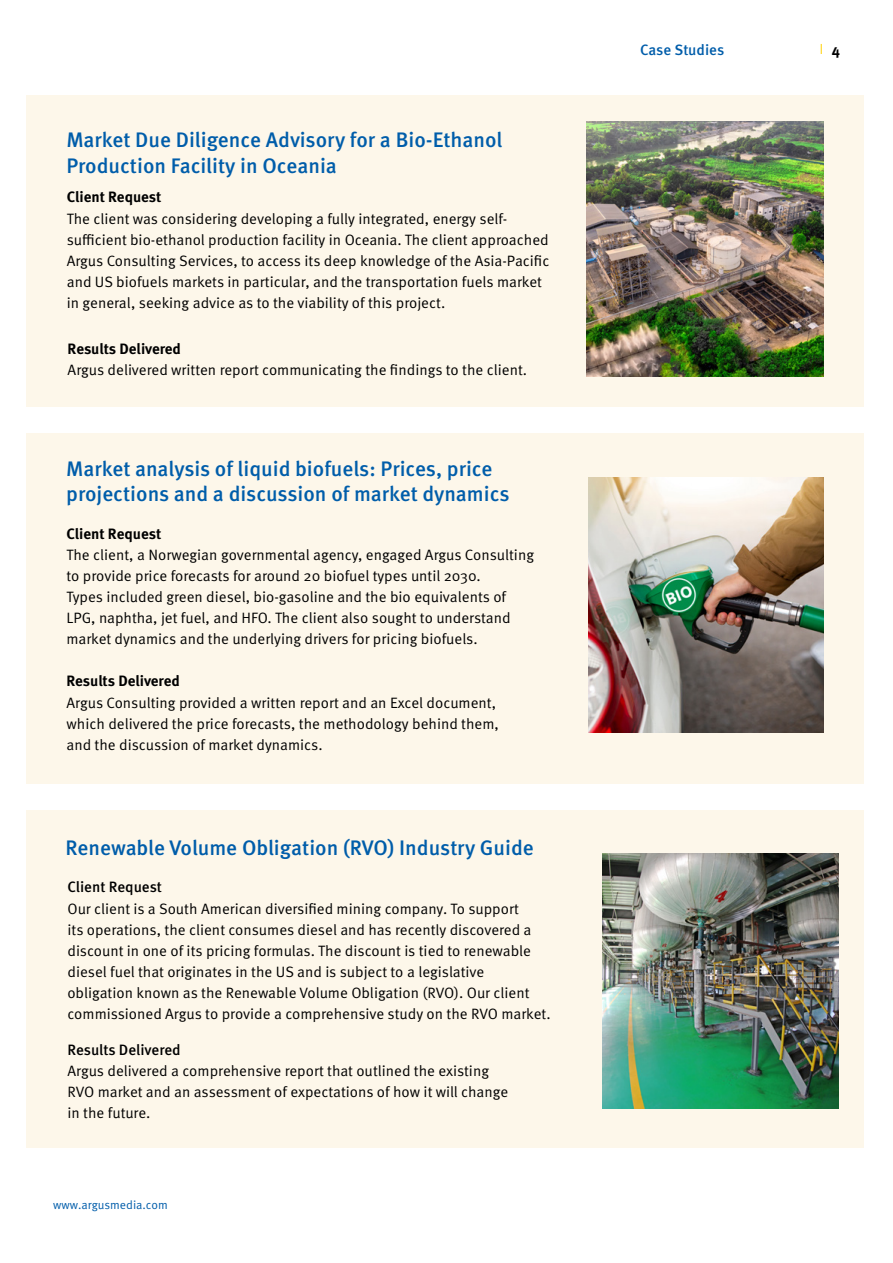
<style>
.page{position:relative;width:893px;height:1263px;background:#fff}
.page>*{position:absolute;margin:0;border:0;box-sizing:border-box;transform-origin:0 0}
.t1{font:500 21px/25.2px "Meta Pro";color:#005daa}
.t2{font:15px/21px "Meta Pro Norm";color:#000}
.t3{font:700 15px "Meta Pro";letter-spacing:-.005em;color:#000}
.t4{font:500 15px "Meta Pro";letter-spacing:-.005em;color:#000}
.t5{font:500 15px "Meta Pro";color:#005daa}
.t6{font:12px "Meta Pro Norm";color:#005daa}
</style>
<div class="page">
<div style="left:27px;top:433px;width:837px;height:351px;background:#fdf7ea"></div>
<img style="left:588px;top:477px;width:236px;height:255px">
<div style="left:27px;top:810px;width:837px;height:338px;background:#fdf7ea"></div>
<img style="left:602px;top:854px;width:237px;height:255px">
<div style="left:27px;top:95px;width:837px;height:312px;background:#fdf7ea"></div>
<img style="left:587px;top:122px;width:236px;height:255px">
<h1 class="t1" style="left:66px;top:126px;width:438px">Market Due Diligence Advisory for a Bio-Ethanol<br>Production Facility in Oceania</h1>
<p class="t2" style="left:67px;top:207px;width:484px">The client was considering developing a fully integrated, energy self&shy;sufficient bio-ethanol production facility in Oceania. The client approached Argus Consulting Services, to access its deep knowledge of the Asia-Pacific and US biofuels markets in particular, and the transportation fuels market in general, seeking advice as to the viability of this project.</p>
<p class="t3" style="left:67px;top:185px;width:96px">Client Request</p>
<p class="t3" style="left:68px;top:337px;width:115px">Results Delivered</p>
<p class="t2" style="left:68px;top:358px;width:461px">Argus delivered written report communicating the findings to the client.</p>
<h1 class="t1" style="left:66px;top:454px;width:445px">Market analysis of liquid biofuels: Prices, price projections and a discussion of market dynamics</h1>
<p class="t3" style="left:66px;top:522px;width:96px">Client Request</p>
<p class="t2" style="left:66px;top:543px;width:469px">The client, a Norwegian governmental agency, engaged Argus Consulting to provide price forecasts for around 20 biofuel types until 2030.<br>Types included green diesel, bio-gasoline and the bio equivalents of LPG, naphtha, jet fuel, and HFO. The client also sought to understand market dynamics and the underlying drivers for pricing biofuels.</p>
<p class="t3" style="left:66px;top:669px;width:115px">Results Delivered</p>
<p class="t2" style="left:66px;top:691px;width:434px">Argus Consulting provided a written report and an Excel document, which delivered the price forecasts, the methodology behind them, and the discussion of market dynamics.</p>
<h1 class="t1" style="left:65px;top:834px;width:470px">Renewable Volume Obligation (RVO) Industry Guide</h1>
<p class="t4" style="left:67px;top:875px;width:96px">Client Request</p>
<p class="t2" style="left:67px;top:897px;width:485px">Our client is a South American diversified mining company. To support<br>its operations, the client consumes diesel and has recently discovered a discount in one of its pricing formulas. The discount is tied to renewable diesel fuel that originates in the US and is subject to a legislative obligation known as the Renewable Volume Obligation (RVO). Our client commissioned Argus to provide a comprehensive study on the RVO market.</p>
<p class="t4" style="left:67px;top:1038px;width:115px">Results Delivered</p>
<p class="t2" style="left:67px;top:1060px;width:442px">Argus delivered a comprehensive report that outlined the existing<br>RVO market and an assessment of expectations of how it will change in the future.</p>
<p class="t6" style="left:53px;top:1195px;width:116px">www.argusmedia.com</p>
<p class="t5" style="left:640px;top:38px;width:86px">Case Studies</p>
<p class="t3" style="left:832px;top:38px;width:10px">4</p>
</div>
